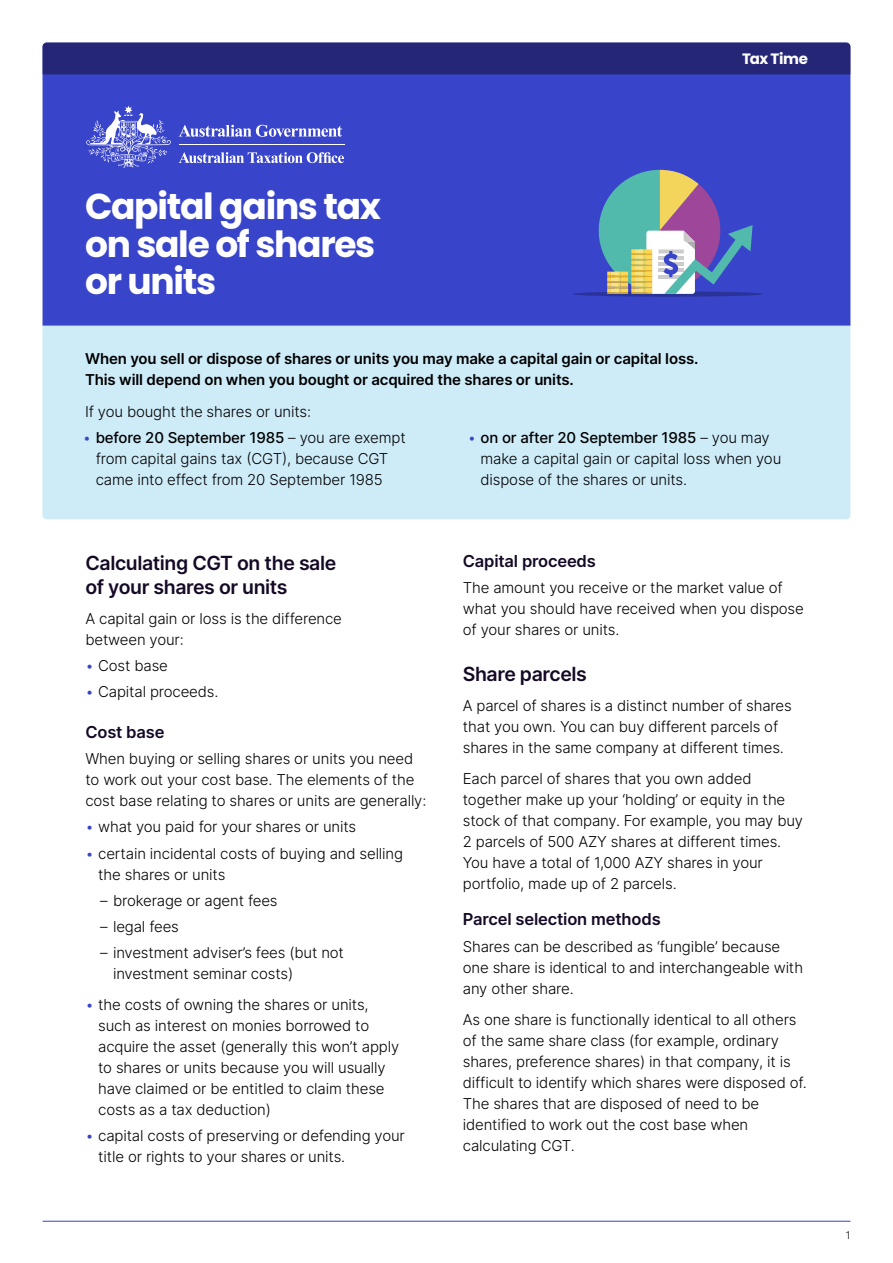
<style>
.page{position:relative;width:893px;height:1263px;background:#fff}
.page>*{position:absolute;margin:0;border:0;box-sizing:border-box;transform-origin:0 0}
.h2_expenses{font:700 36px/37.5px "Poppins";letter-spacing:-.035em;color:#fff}
.t1{font:600 19.5px/24px "Inter";letter-spacing:-.02em;color:#150925}
.t2{font:600 16.5px "Inter";letter-spacing:-.01em;color:#150925}
.t3{font:300 15px/21px "Inter";letter-spacing:-.01em;color:#000}
.t4{font:600 15px/21px "Inter";letter-spacing:-.01em;color:#000}
.h1_factsheet_header{font:700 15px "Poppins";letter-spacing:-.025em;color:#fff}
.t5{font:300 10.5px "Inter";color:#000}
.s1{color:#3844ca}
.s2{font-weight:500}
</style>
<div class="page">
<hr style="left:43px;top:1221px;width:807px;height:1px;background:#3844ca">
<div style="left:43px;top:74px;width:807px;height:252px;background:#3844ca"></div>
<svg style="left:179px;top:125px;width:163px;height:12px"></svg>
<svg style="left:86px;top:106px;width:85px;height:62px;background:#656fd6"></svg>
<hr style="left:179px;top:144px;width:165px;height:1px;background:#fff">
<svg style="left:179px;top:152px;width:165px;height:11px"></svg>
<div style="left:43px;top:43px;width:807px;height:31px;background:#262677"></div>
<div style="left:43px;top:326px;width:807px;height:193px;background:#ceebf8"></div>
<svg style="left:573px;top:291px;width:190px;height:6px"></svg>
<svg style="left:591px;top:170px;width:162px;height:129px;background:#7587b1"></svg>
<h1 class="h1_factsheet_header" style="left:742px;top:50px;width:67px">Tax Time</h1>
<h2 class="h2_expenses" style="left:85px;top:188px;width:298px">Capital gains tax on sale of shares or units</h2>
<p class="t4" style="left:85px;top:348px;width:615px">When you sell or dispose of shares or units you may make a capital gain or capital loss.<br>This will depend on when you bought or acquired the shares or units.</p>
<p class="t3" style="left:85px;top:400px;width:228px">If you bought the shares or units:</p>
<p class="t3" style="left:96px;top:426px;width:312px;text-indent:-13px"><span class="s1">•</span> <span class="s2">before 20 September 1985</span> – you are exempt from capital gains tax (CGT), because CGT came into effect from 20 September 1985</p>
<p class="t3" style="left:480px;top:426px;width:302px;text-indent:-13px"><span class="s1">•</span> <span class="s2">on or after 20 September 1985</span> – you may make a capital gain or capital loss when you dispose of the shares or units.</p>
<h3 class="t1" style="left:85px;top:550px;width:252px">Calculating CGT on the sale of your shares or units</h3>
<p class="t3" style="left:85px;top:607px;width:258px">A capital gain or loss is the difference between your:</p>
<p class="t3" style="left:85px;top:654px;width:84px"><span class="s1">•</span> Cost base</p>
<p class="t3" style="left:85px;top:681px;width:135px"><span class="s1">•</span> Capital proceeds.</p>
<h4 class="t2" style="left:85px;top:720px;width:81px">Cost base</h4>
<p class="t3" style="left:85px;top:748px;width:342px">When buying or selling shares or units you need to work out your cost base. The elements of the cost base relating to shares or units are generally:</p>
<p class="t3" style="left:85px;top:816px;width:272px"><span class="s1">•</span> what you paid for your shares or units</p>
<p class="t3" style="left:98px;top:842px;width:306px;text-indent:-13px"><span class="s1">•</span> certain incidental costs of buying and selling the shares or units</p>
<p class="t3" style="left:100px;top:889px;width:179px">– brokerage or agent fees</p>
<p class="t3" style="left:100px;top:916px;width:80px">– legal fees</p>
<p class="t3" style="left:113px;top:942px;width:232px;text-indent:-13px">– investment adviser’s fees (but not investment seminar costs)</p>
<p class="t3" style="left:98px;top:994px;width:303px;text-indent:-13px"><span class="s1">•</span> the costs of owning the shares or units, such as interest on monies borrowed to acquire the asset (generally this won’t apply to shares or units because you will usually have claimed or be entitled to claim these costs as a tax deduction)</p>
<p class="t3" style="left:98px;top:1125px;width:308px;text-indent:-13px"><span class="s1">•</span> capital costs of preserving or defending your title or rights to your shares or units.</p>
<h4 class="t2" style="left:463px;top:549px;width:135px">Capital proceeds</h4>
<p class="t3" style="left:463px;top:577px;width:343px">The amount you receive or the market value of what you should have received when you dispose of your shares or units.</p>
<h3 class="t1" style="left:463px;top:662px;width:126px">Share parcels</h3>
<p class="t3" style="left:463px;top:695px;width:330px">A parcel of shares is a distinct number of shares that you own. You can buy different parcels of shares in the same company at different times.</p>
<p class="t3" style="left:463px;top:768px;width:342px">Each parcel of shares that you own added together make up your ‘holding’ or equity in the stock of that company. For example, you may buy 2 parcels of 500 AZY shares at different times.<br>You have a total of 1,000 AZY shares in your portfolio, made up of 2 parcels.</p>
<h4 class="t2" style="left:463px;top:907px;width:199px">Parcel selection methods</h4>
<p class="t3" style="left:463px;top:935px;width:342px">Shares can be described as ‘fungible’ because one share is identical to and interchangeable with any other share.</p>
<p class="t3" style="left:463px;top:1009px;width:345px">As one share is functionally identical to all others of the same share class (for example, ordinary shares, preference shares) in that company, it is difficult to identify which shares were disposed of.<br>The shares that are disposed of need to be identified to work out the cost base when calculating CGT.</p>
<p class="t5" style="left:846px;top:1228px;width:6px">1</p>
</div>
